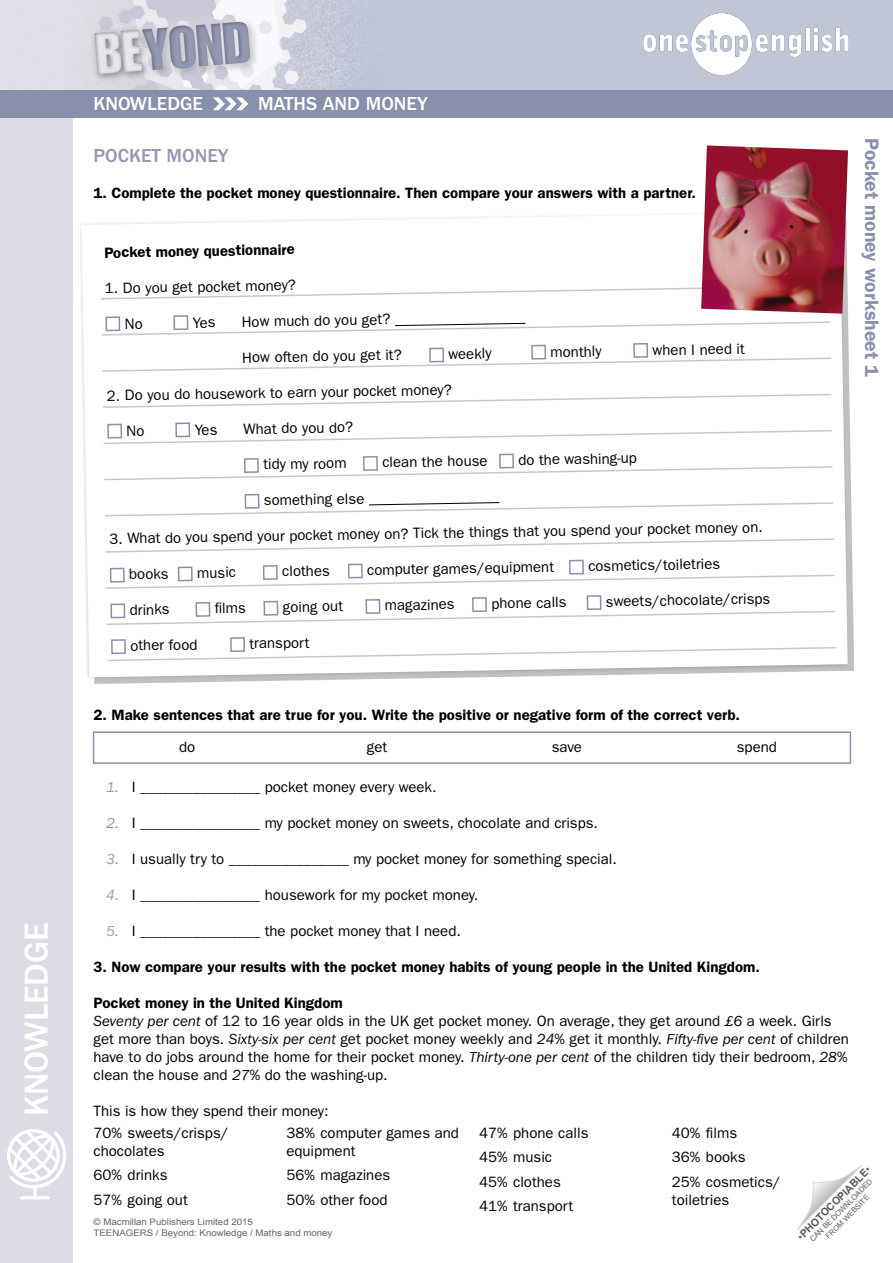
<style>
.page{position:relative;width:893px;height:1263px;background:#fff}
.page>*{position:absolute;margin:0;border:0;box-sizing:border-box;transform-origin:0 0}
.t1{font:500 34.5px "ITC Franklin Gothic Std";color:#fff}
.t2{font:500 19.5px "ITC Franklin Gothic Std";color:#fff}
.t3{font:600 19.5px "ITC Franklin Gothic Std";color:#8990ab}
.t4{font:500 19.5px "ITC Franklin Gothic Std";color:#9398b2}
.t5{font:15px/18px "ITC Franklin Gothic Std";color:#000}
.t6{font:600 15px "ITC Franklin Gothic Std";color:#000}
.t7{font:700 10.5px "Arial";color:#58595b}
.t8{font:9px/10.8px "Arial";color:#636466;scale:1.08 1}
.t9{font:7.5px/9px "Arial";color:#58595b;text-align:center}
.s1{font-style:italic;color:#9398b2}
.s2{font-weight:600}
.s3{font-style:italic}
.s4{font-weight:400}
</style>
<div class="page">
<div style="left:0;top:0;width:72px;height:1263px;background:#dbdce4"></div>
<svg style="left:797px;top:1165px;width:65px;height:65px"></svg>
<img style="left:72px;top:0;width:821px;height:90px">
<img style="left:642px;top:6px;width:208px;height:75px">
<svg style="left:7px;top:1129px;width:59px;height:70px"></svg>
<div style="left:0;top:90px;width:893px;height:27px;background:#8990ab"></div>
<svg style="left:213px;top:97px;width:35px;height:13px"></svg>
<svg style="left:81px;top:214px;width:767px;height:463px"></svg>
<svg style="left:100px;top:284px;width:601px;height:16px"></svg>
<svg style="left:101px;top:357px;width:731px;height:16px"></svg>
<svg style="left:101px;top:393px;width:732px;height:16px"></svg>
<svg style="left:103px;top:465px;width:731px;height:16px"></svg>
<svg style="left:105px;top:610px;width:731px;height:16px"></svg>
<svg style="left:104px;top:538px;width:731px;height:15px"></svg>
<svg style="left:105px;top:574px;width:731px;height:16px"></svg>
<svg style="left:106px;top:646px;width:731px;height:16px"></svg>
<img style="left:701px;top:145px;width:147px;height:169px">
<svg style="left:103px;top:501px;width:732px;height:16px"></svg>
<div style="left:105px;top:316px;width:15px;height:15px;border:2px solid #8990ab"></div>
<div style="left:173px;top:315px;width:15px;height:15px;border:2px solid #8990ab"></div>
<div style="left:429px;top:348px;width:15px;height:14px;border:2px solid #8990ab"></div>
<div style="left:531px;top:345px;width:15px;height:15px;border:2px solid #8990ab"></div>
<div style="left:633px;top:343px;width:15px;height:15px;border:2px solid #8990ab"></div>
<div style="left:175px;top:422px;width:15px;height:15px;border:2px solid #8990ab"></div>
<div style="left:244px;top:458px;width:15px;height:15px;border:2px solid #8990ab"></div>
<div style="left:363px;top:456px;width:15px;height:15px;border:2px solid #8990ab"></div>
<div style="left:499px;top:454px;width:15px;height:14px;border:2px solid #8990ab"></div>
<div style="left:245px;top:494px;width:14px;height:15px;border:2px solid #8990ab"></div>
<div style="left:110px;top:568px;width:15px;height:15px;border:2px solid #8990ab"></div>
<div style="left:178px;top:566px;width:15px;height:15px;border:2px solid #8990ab"></div>
<div style="left:263px;top:565px;width:15px;height:15px;border:2px solid #8990ab"></div>
<div style="left:348px;top:563px;width:15px;height:15px;border:2px solid #8990ab"></div>
<div style="left:569px;top:560px;width:15px;height:15px;border:2px solid #8990ab"></div>
<div style="left:110px;top:603px;width:15px;height:15px;border:2px solid #8990ab"></div>
<div style="left:195px;top:602px;width:15px;height:15px;border:2px solid #8990ab"></div>
<div style="left:263px;top:601px;width:15px;height:15px;border:2px solid #8990ab"></div>
<div style="left:365px;top:599px;width:15px;height:15px;border:2px solid #8990ab"></div>
<div style="left:472px;top:597px;width:15px;height:15px;border:2px solid #8990ab"></div>
<div style="left:587px;top:595px;width:14px;height:15px;border:2px solid #8990ab"></div>
<div style="left:111px;top:639px;width:15px;height:15px;border:2px solid #8990ab"></div>
<div style="left:230px;top:637px;width:15px;height:15px;border:2px solid #8990ab"></div>
<div style="left:93px;top:731px;width:758px;height:33px;border:2px solid #8990ab"></div>
<svg style="left:100px;top:317px;width:731px;height:19px"></svg>
<svg style="left:102px;top:424px;width:731px;height:21px"></svg>
<h1 class="t1" style="left:17px;top:1116px;width:195px;rotate:-90deg">KNOWLEDGE</h1>
<h2 class="t2" style="left:94px;top:93px;width:111px">KNOWLEDGE</h2>
<h2 class="t2" style="left:258px;top:93px;width:171px">MATHS AND MONEY</h2>
<h2 class="t4" style="left:94px;top:145px;width:136px">POCKET MONEY</h2>
<p class="t6" style="left:94px;top:184px;width:604px">1. Complete the pocket money questionnaire. Then compare your answers with a partner.</p>
<p class="t6" style="left:104px;top:244px;width:192px;rotate:-1deg">Pocket money questionnaire</p>
<p class="t5" style="left:105px;top:279px;width:193px;rotate:-1deg">1. Do you get pocket money?</p>
<p class="t5" style="left:241px;top:313px;width:150px;rotate:-1deg">How much do you get?</p>
<p class="t5" style="left:242px;top:349px;width:161px;rotate:-1deg">How often do you get it?</p>
<p class="t5" style="left:448px;top:345px;width:45px;rotate:-1deg">weekly</p>
<p class="t5" style="left:550px;top:343px;width:53px;rotate:-1deg">monthly</p>
<p class="t5" style="left:652px;top:341px;width:94px;rotate:-1deg">when I need it</p>
<p class="t5" style="left:107px;top:387px;width:347px;rotate:-1deg">2. Do you do housework to earn your pocket money?</p>
<p class="t5" style="left:243px;top:420px;width:111px;rotate:-1deg">What do you do?</p>
<p class="t5" style="left:263px;top:455px;width:85px;rotate:-1deg">tidy my room</p>
<p class="t5" style="left:382px;top:453px;width:107px;rotate:-1deg">clean the house</p>
<p class="t5" style="left:518px;top:451px;width:120px;rotate:-1deg">do the washing-up</p>
<p class="t5" style="left:264px;top:491px;width:102px;rotate:-1deg">something else</p>
<p class="t5" style="left:109px;top:530px;width:655px;rotate:-1deg">3. What do you spend your pocket money on? Tick the things that you spend your pocket money on.</p>
<p class="t5" style="left:129px;top:565px;width:41px;rotate:-1deg">books</p>
<p class="t5" style="left:197px;top:564px;width:41px;rotate:-1deg">music</p>
<p class="t5" style="left:282px;top:562px;width:49px;rotate:-1deg">clothes</p>
<p class="t5" style="left:367px;top:561px;width:188px;rotate:-1deg">computer games/equipment</p>
<p class="t5" style="left:588px;top:557px;width:134px;rotate:-1deg">cosmetics/toiletries</p>
<p class="t5" style="left:130px;top:601px;width:41px;rotate:-1deg">drinks</p>
<p class="t5" style="left:215px;top:599px;width:33px;rotate:-1deg">fi lms</p>
<p class="t5" style="left:283px;top:598px;width:62px;rotate:-1deg">going out</p>
<p class="t5" style="left:385px;top:596px;width:71px;rotate:-1deg">magazines</p>
<p class="t5" style="left:491px;top:594px;width:77px;rotate:-1deg">phone calls</p>
<p class="t5" style="left:606px;top:592px;width:166px;rotate:-1deg">sweets/chocolate/crisps</p>
<p class="t5" style="left:130px;top:637px;width:69px;rotate:-1deg">other food</p>
<p class="t5" style="left:249px;top:634px;width:62px;rotate:-1deg">transport</p>
<h2 class="t3" style="left:883px;top:138px;width:240px;rotate:90deg">Pocket money worksheet 1</h2>
<p class="t6" style="left:94px;top:706px;width:648px">2. Make sentences that are true for you. Write the positive or negative form of the correct verb.</p>
<p class="t5" style="left:179px;top:738px;width:18px">do</p>
<p class="t5" style="left:367px;top:738px;width:22px">get</p>
<p class="t5" style="left:552px;top:738px;width:32px">save</p>
<p class="t5" style="left:737px;top:738px;width:42px">spend</p>
<p class="t5" style="left:106px;top:778px;width:332px"><span class="s1">1.</span> I ________________ pocket money every week.</p>
<p class="t5" style="left:106px;top:814px;width:493px"><span class="s1">2.</span> I ________________ my pocket money on sweets, chocolate and crisps.</p>
<p class="t5" style="left:106px;top:850px;width:512px"><span class="s1">3.</span> I usually try to ________________ my pocket money for something special.</p>
<p class="t5" style="left:106px;top:886px;width:374px"><span class="s1">4.</span> I ________________ housework for my pocket money.</p>
<p class="t5" style="left:106px;top:922px;width:356px"><span class="s1">5.</span> I ________________ the pocket money that I need.</p>
<p class="t6" style="left:94px;top:958px;width:668px">3. Now compare your results with the pocket money habits of young people in the United Kingdom.</p>
<p class="t5" style="left:94px;top:994px;width:757px"><span class="s2">Pocket money in the United Kingdom<br></span><span class="s3">Seventy per cent</span> of 12 to 16 year olds in the UK get pocket money. On average, they get around <span class="s3">£6</span> a week. Girls get more than boys. <span class="s3">Sixty-six per cent</span> get pocket money weekly and <span class="s3">24</span>% get it monthly. <span class="s3">Fifty-five per cent</span> of children have to do jobs around the home for their pocket money. <span class="s3">Thirty-one per cent</span> of the children tidy their bedroom, <span class="s3">28</span>% clean the house and <span class="s3">27</span>% do the washing-up.</p>
<p class="t5" style="left:94px;top:1102px;width:237px">This is how they spend their money:</p>
<p class="t5" style="left:94px;top:1124px;width:137px">70% sweets/crisps/ chocolates</p>
<p class="t5" style="left:94px;top:1163px;width:96px;line-height:24.3px">60% drinks<br>57% going out</p>
<p class="t5" style="left:286px;top:1124px;width:174px">38% computer games and equipment</p>
<p class="t5" style="left:286px;top:1163px;width:105px;line-height:24.3px">56% magazines<br>50% other food</p>
<p class="t8" style="left:94px;top:1217px;width:223px">© Macmillan Publishers Limited 2015<br>TEENAGERS / Beyond: Knowledge / Maths and money</p>
<p class="t5" style="left:479px;top:1121px;width:111px;line-height:24.3px">47% phone calls<br>45% music<br>45% clothes<br>41% transport</p>
<p class="t5" style="left:672px;top:1121px;width:110px;line-height:24.5px">40% films<br>36% books<br>25% cosmetics/</p>
<p class="t5" style="left:672px;top:1191px;width:59px">toiletries</p>
<p class="t7" style="left:794px;top:1233px;width:100px;rotate:-45deg"><span class="s4">•</span>PHOTOCOPIABLE<span class="s4">•</span></p>
<p class="t9" style="left:808px;top:1237px;width:86px;rotate:-45deg">CAN BE DOWNLOADED<br>FROM WEBSITE</p>
</div>
